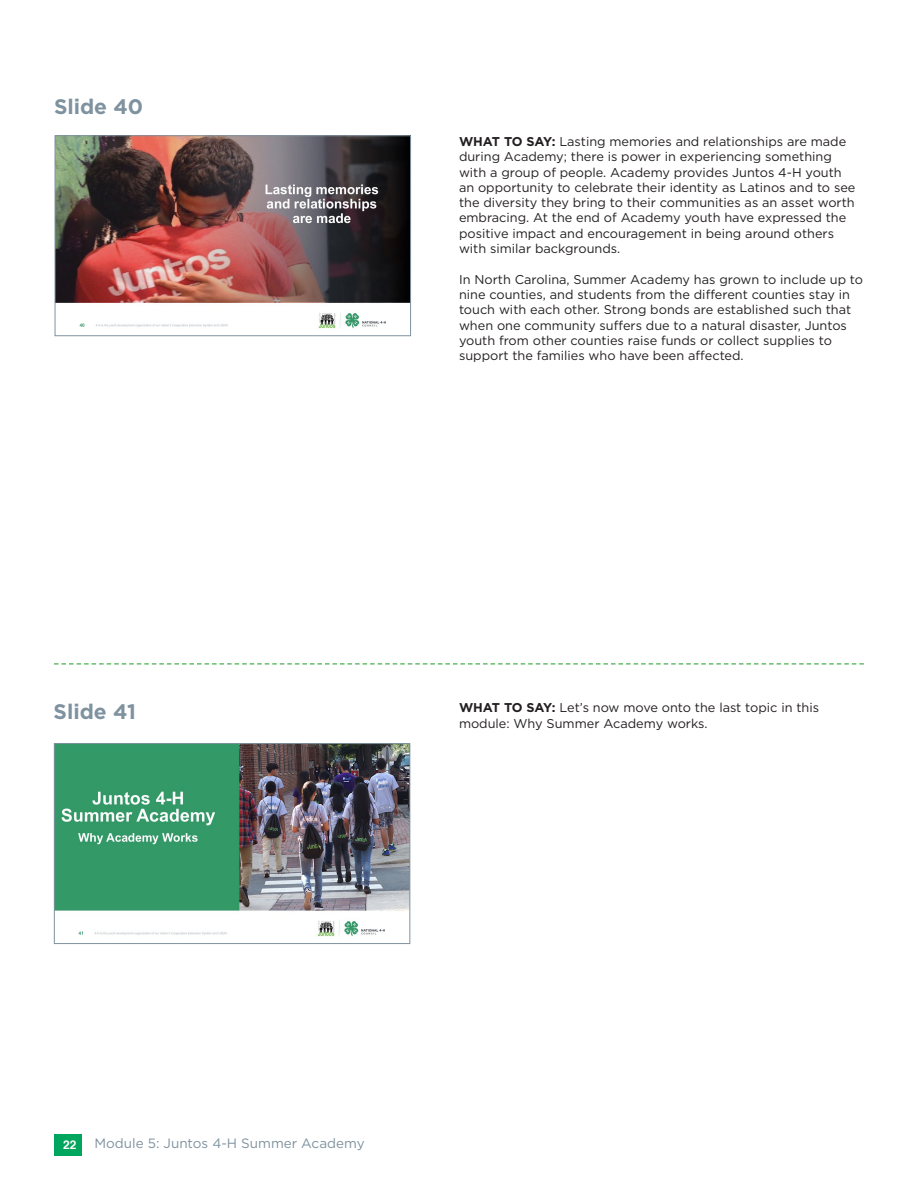
<style>
.page{position:relative;width:918px;height:1188px;background:#fff}
.page>*{position:absolute;margin:0;border:0;box-sizing:border-box;transform-origin:0 0}
.t1{font:700 21px "Gotham";color:#7f929f}
.t2{font:13.5px "Gotham";color:#7f929f}
.t3{font:12.75px/15.3px "Gotham";color:#231f20}
.t4{font:700 12px "Helvetica";color:#fff}
.s1{font-weight:700}
</style>
<div class="page">
<div style="left:54px;top:1134px;width:27px;height:22px;background:#00a65d"></div>
<img style="left:57px;top:137px;width:352px;height:192px">
<div style="left:55px;top:135px;width:356px;height:201px;border:1px solid #7f929f"></div>
<img style="left:56px;top:745px;width:352px;height:192px">
<div style="left:54px;top:743px;width:356px;height:201px;border:1px solid #7f929f"></div>
<svg style="left:54px;top:663px;width:810px;height:2px"></svg>
<p class="t1" style="left:54px;top:93px;width:91px">Slide 40</p>
<p class="t1" style="left:54px;top:698px;width:84px">Slide 41</p>
<p class="t3" style="left:459px;top:134px;width:398px"><span class="s1">WHAT TO SAY:</span> Lasting memories and relationships are made during Academy; there is power in experiencing something with a group of people. Academy provides Juntos 4-H youth an opportunity to celebrate their identity as Latinos and to see the diversity they bring to their communities as an asset worth embracing. At the end of Academy youth have expressed the positive impact and encouragement in being around others with similar backgrounds.</p>
<p class="t3" style="left:459px;top:271px;width:406px">In North Carolina, Summer Academy has grown to include up to nine counties, and students from the different counties stay in touch with each other. Strong bonds are established such that when one community suffers due to a natural disaster, Juntos youth from other counties raise funds or collect supplies to support the families who have been affected.</p>
<p class="t3" style="left:459px;top:700px;width:362px"><span class="s1">WHAT TO SAY:</span> Let’s now move onto the last topic in this module: Why Summer Academy works.</p>
<p class="t4" style="left:63px;top:1135px;width:15px">22</p>
<p class="t2" style="left:94px;top:1134px;width:272px">Module 5: Juntos 4-H Summer Academy</p>
</div>
